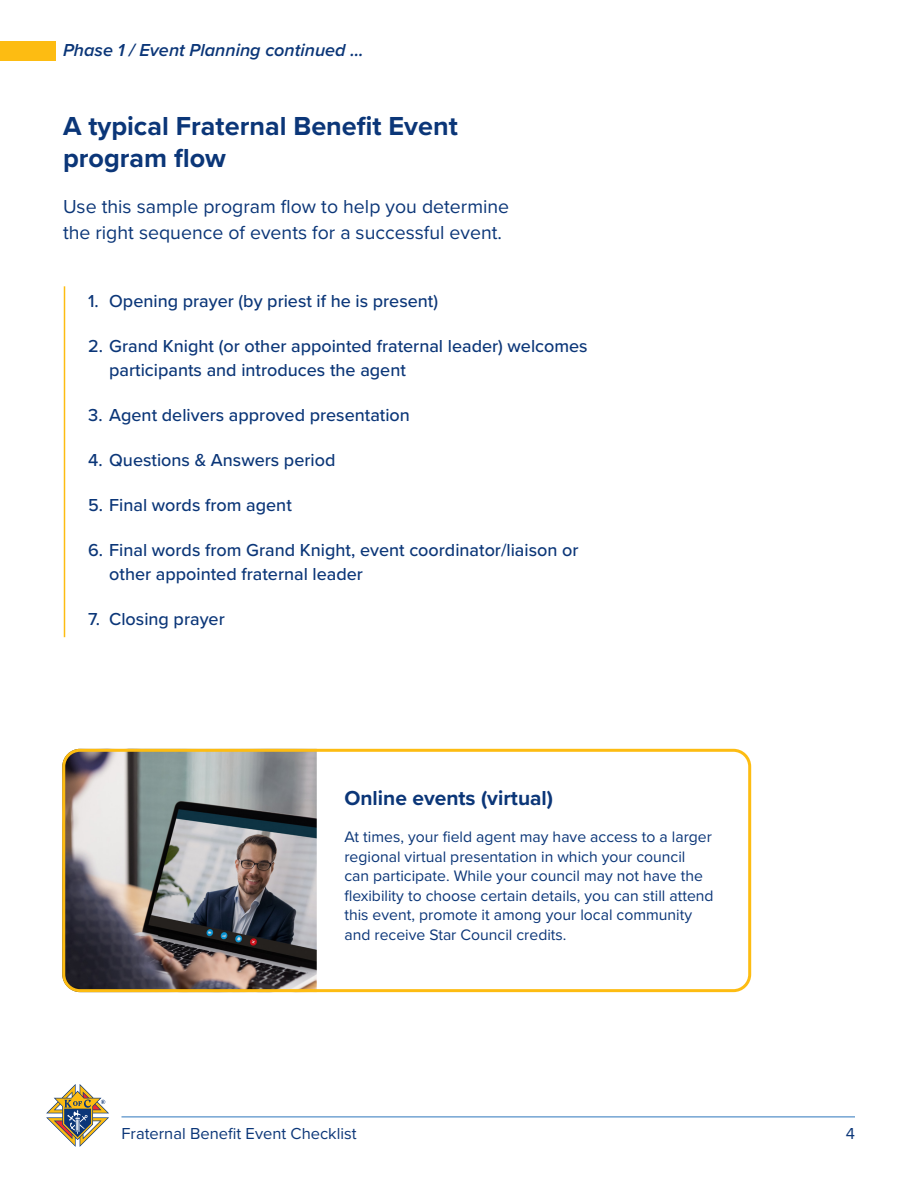
<style>
.page{position:relative;width:918px;height:1188px;background:#fff}
.page>*{position:absolute;margin:0;border:0;box-sizing:border-box;transform-origin:0 0}
.Head_2{font:700 27px/32.4px "Proxima Nova";color:#0b3678}
.Head_3{font:700 21px "Proxima Nova";color:#0b3678}
.BIG_body{font:19.5px/25.5px "Proxima Nova";color:#0b3678}
.BODY{font:500 18px/24px "Proxima Nova";color:#0b3678}
.Head_2-2{font:italic 600 18px "Proxima Nova";color:#0b3678}
.t1{font:16.5px "Proxima Nova";color:#0b3678}
.BODY-2{font:15.75px/19.5px "Proxima Nova";color:#0b3678}
</style>
<div class="page">
<svg style="left:46px;top:1084px;width:63px;height:63px"></svg>
<hr style="left:122px;top:1117px;width:733px;height:1px;background:#2e76bc">
<div style="left:0;top:42px;width:56px;height:19px;background:#fdbc12"></div>
<hr style="left:64px;top:286px;width:1px;height:351px;background:#fdbc12">
<img style="left:66px;top:753px;width:251px;height:235px">
<div style="left:62px;top:749px;width:689px;height:243px;border:3px solid #fdbc12;border-radius:16px"></div>
<p class="Head_2-2" style="left:63px;top:36px;width:302px">Phase 1 / Event Planning continued ...</p>
<p class="Head_2" style="left:63px;top:109px;width:396px">A typical Fraternal Benefit Event program flow</p>
<p class="BIG_body" style="left:63px;top:194px;width:448px">Use this sample program flow to help you determine the right sequence of events for a successful event.</p>
<p class="BODY" style="left:88px;top:289px;width:351px">1. Opening prayer (by priest if he is present)</p>
<p class="BODY" style="left:109px;top:334px;width:480px;text-indent:-21px">2. Grand Knight (or other appointed fraternal leader) welcomes participants and introduces the agent</p>
<p class="BODY" style="left:88px;top:403px;width:323px">3. Agent delivers approved presentation</p>
<p class="BODY" style="left:88px;top:448px;width:249px">4. Questions &amp; Answers period</p>
<p class="BODY" style="left:88px;top:493px;width:205px">5. Final words from agent</p>
<p class="BODY" style="left:109px;top:538px;width:471px;text-indent:-21px">6. Final words from Grand Knight, event coordinator/liaison or other appointed fraternal leader</p>
<p class="BODY" style="left:88px;top:607px;width:138px">7. Closing prayer</p>
<p class="Head_3" style="left:344px;top:782px;width:210px">Online events (virtual)</p>
<p class="BODY-2" style="left:344px;top:828px;width:371px">At times, your field agent may have access to a larger regional virtual presentation in which your council can participate. While your council may not have the flexibility to choose certain details, you can still attend this event, promote it among your local community and receive Star Council credits.</p>
<p class="t1" style="left:122px;top:1124px;width:237px">Fraternal Benefit Event Checklist</p>
<p class="t1" style="left:846px;top:1124px;width:11px">4</p>
</div>
